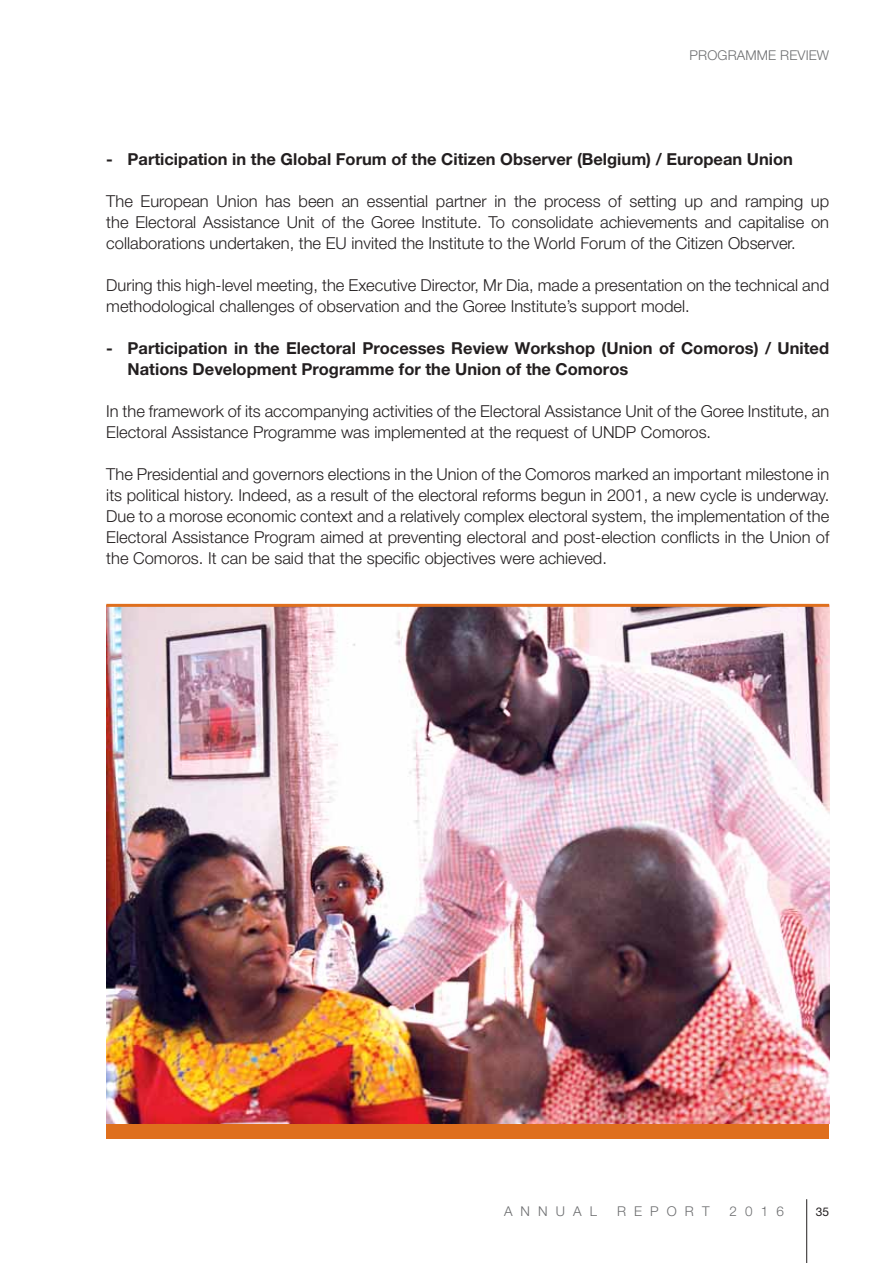
<style>
.page{position:relative;width:893px;height:1263px;background:#fff}
.page>*{position:absolute;margin:0;border:0;box-sizing:border-box;transform-origin:0 0}
.t1{font:300 16.5px/21px "Helvetica Neue LT Pro";color:#231f20;text-align:justify}
.t2{font:700 16.5px/21px "Helvetica Neue LT Pro";color:#231f20}
.t3{font:300 13.5px "Helvetica Neue LT Pro";letter-spacing:.305em;color:#6d6e70}
.t4{font:300 13.5px "Helvetica Neue LT Pro";letter-spacing:.01em;color:#6d6e70}
.t5{font:12px "Helvetica Neue LT Pro";color:#231f20}
</style>
<div class="page">
<hr style="left:806px;top:1199px;width:1px;height:64px;background:#231f20">
<img style="left:106px;top:607px;width:723px;height:517px">
<div style="left:106px;top:1124px;width:723px;height:14px;background:#df6f1d"></div>
<hr style="left:106px;top:604px;width:723px;height:3px;background:#df6f1d">
<p class="t4" style="left:690px;top:50px;width:141px">PROGRAMME REVIEW</p>
<p class="t2" style="left:106px;top:150px;width:688px">- Participation in the Global Forum of the Citizen Observer (Belgium) / European Union</p>
<p class="t1" style="left:106px;top:193px;width:724px">The European Union has been an essential partner in the process of setting up and ramping up the Electoral Assistance Unit of the Goree Institute. To consolidate achievements and capitalise on collaborations undertaken, the EU invited the Institute to the World Forum of the Citizen Observer.</p>
<p class="t1" style="left:106px;top:277px;width:724px">During this high-level meeting, the Executive Director, Mr Dia, made a presentation on the technical and methodological challenges of observation and the Goree Institute’s support model.</p>
<p class="t2" style="left:128px;top:339px;width:703px;text-indent:-21px">- Participation in the Electoral Processes Review Workshop (Union of Comoros) / United<br>Nations Development Programme for the Union of the Comoros</p>
<p class="t1" style="left:106px;top:403px;width:724px">In the framework of its accompanying activities of the Electoral Assistance Unit of the Goree Institute, an<br>Electoral Assistance Programme was implemented at the request of UNDP Comoros.</p>
<p class="t1" style="left:106px;top:466px;width:724px">The Presidential and governors elections in the Union of the Comoros marked an important milestone in its political history. Indeed, as a result of the electoral reforms begun in 2001, a new cycle is underway.<br>Due to a morose economic context and a relatively complex electoral system, the implementation of the Electoral Assistance Program aimed at preventing electoral and post-election conflicts in the Union of the Comoros. It can be said that the specific objectives were achieved.</p>
<p class="t3" style="left:504px;top:1206px;width:95px">ANNUAL</p>
<p class="t3" style="left:617px;top:1206px;width:94px">REPORT</p>
<p class="t3" style="left:730px;top:1206px;width:56px">2016</p>
<p class="t5" style="left:816px;top:1207px;width:15px">35</p>
</div>
